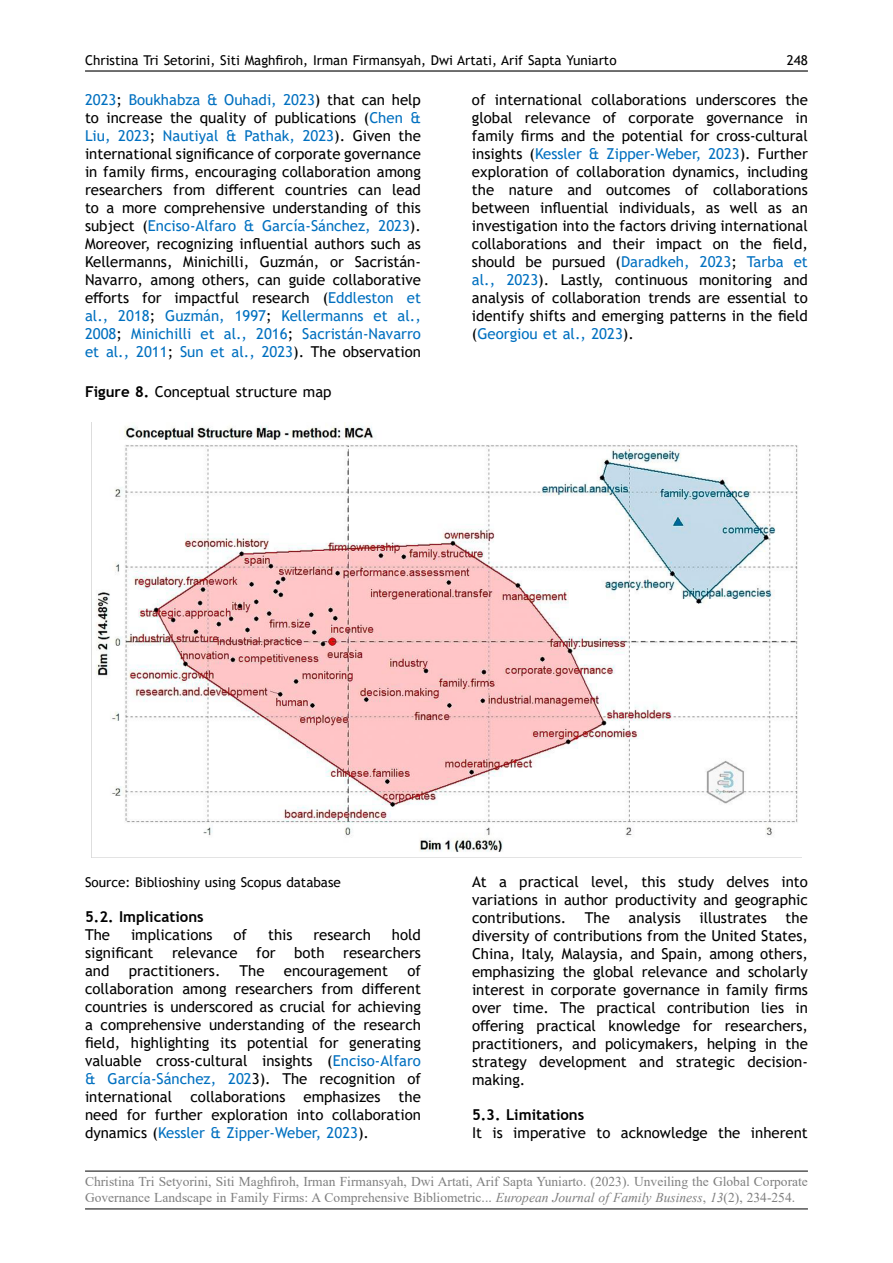
<style>
.page{position:relative;width:893px;height:1263px;background:#fff}
.page>*{position:absolute;margin:0;border:0;box-sizing:border-box;transform-origin:0 0}
.t1{font:15px/18px "Trebuchet MS";color:#000;text-align:justify}
.t2{font:700 15px "Trebuchet MS";color:#000}
.t3{font:13.5px/16.2px "Times New Roman";color:#7f7f7f}
.t4{font:13.5px "Trebuchet MS";color:#000}
.s1{color:#0070c0}
.s2{font-weight:700}
.s3{font-style:italic}
</style>
<div class="page">
<hr style="left:85px;top:70px;width:723px;height:2px;background:#000">
<hr style="left:85px;top:1208px;width:723px;height:1px;background:#000">
<hr style="left:85px;top:1171px;width:723px;height:1px;background:#000">
<img style="left:91px;top:423px;width:711px;height:435px">
<p class="t4" style="left:85px;top:52px;width:533px">Christina Tri Setorini, Siti Maghfiroh, Irman Firmansyah, Dwi Artati, Arif Sapta Yuniarto</p>
<p class="t4" style="left:787px;top:52px;width:23px">248</p>
<p class="t1" style="left:85px;top:90px;width:337px"><span class="s1">2023</span>; <span class="s1">Boukhabza &amp; Ouhadi, 2023</span>) that can help to increase the quality of publications (<span class="s1">Chen &amp; Liu, 2023</span>; <span class="s1">Nautiyal &amp; Pathak, 2023</span>). Given the international significance of corporate governance in family firms, encouraging collaboration among researchers from different countries can lead to a more comprehensive understanding of this subject (<span class="s1">Enciso-Alfaro &amp; García-Sánchez, 2023</span>).<br>Moreover, recognizing influential authors such as Kellermanns, Minichilli, Guzmán, or Sacristán-Navarro, among others, can guide collaborative efforts for impactful research (<span class="s1">Eddleston et al., 2018</span>; <span class="s1">Guzmán, 1997</span>; <span class="s1">Kellermanns et al., 2008</span>; <span class="s1">Minichilli et al., 2016</span>; <span class="s1">Sacristán-Navarro et al., 2011</span>; <span class="s1">Sun et al., 2023</span>). The observation</p>
<p class="t1" style="left:472px;top:90px;width:337px">of international collaborations underscores the global relevance of corporate governance in family firms and the potential for cross-cultural insights (<span class="s1">Kessler &amp; Zipper-Weber, 2023</span>). Further exploration of collaboration dynamics, including the nature and outcomes of collaborations between influential individuals, as well as an investigation into the factors driving international collaborations and their impact on the field, should be pursued (<span class="s1">Daradkeh, 2023</span>; <span class="s1">Tarba et al., 2023</span>). Lastly, continuous monitoring and analysis of collaboration trends are essential to identify shifts and emerging patterns in the field (<span class="s1">Georgiou et al., 2023</span>).</p>
<p class="t1" style="left:85px;top:383px;width:248px"><span class="s2">Figure 8.</span> Conceptual structure map</p>
<p class="t4" style="left:85px;top:874px;width:257px">Source: Biblioshiny using Scopus database</p>
<p class="t2" style="left:85px;top:907px;width:120px">5.2. Implications</p>
<p class="t1" style="left:85px;top:926px;width:27px">The</p>
<p class="t1" style="left:131px;top:926px;width:83px">implications</p>
<p class="t1" style="left:234px;top:926px;width:15px">of</p>
<p class="t1" style="left:268px;top:926px;width:26px">this</p>
<p class="t1" style="left:313px;top:926px;width:59px">research</p>
<p class="t1" style="left:85px;top:926px;width:337px;text-indent:307px">hold significant relevance for both researchers and</p>
<p class="t1" style="left:85px;top:962px;width:337px;text-indent:322px">of collaboration among researchers from different countries is underscored as crucial for achieving a comprehensive understanding of the research field, highlighting its potential for generating valuable cross-cultural insights (<span class="s1">Enciso-Alfaro &amp; García-Sánchez, 202</span>3). The recognition of international collaborations emphasizes the need for further exploration into collaboration dynamics (<span class="s1">Kessler &amp; Zipper-Weber, 2023</span>).</p>
<p class="t1" style="left:129px;top:962px;width:93px">practitioners.</p>
<p class="t1" style="left:239px;top:962px;width:27px">The</p>
<p class="t1" style="left:284px;top:962px;width:106px">encouragement</p>
<p class="t1" style="left:472px;top:873px;width:337px">At a practical level, this study delves into variations in author productivity and geographic contributions. The</p>
<p class="t1" style="left:472px;top:909px;width:337px;text-indent:314px">the diversity of contributions from the United States, China, Italy, Malaysia, and Spain, among others, emphasizing the global relevance and scholarly interest in corporate governance in family firms over time. The practical contribution lies in offering practical knowledge for researchers, practitioners, and policymakers, helping in the strategy development and strategic decision&shy;making.</p>
<p class="t2" style="left:472px;top:1105px;width:114px">5.3. Limitations</p>
<p class="t1" style="left:472px;top:1124px;width:337px">It is imperative to acknowledge the inherent</p>
<p class="t1" style="left:629px;top:909px;width:54px">analysis</p>
<p class="t1" style="left:700px;top:909px;width:69px">illustrates</p>
<p class="t3" style="left:85px;top:1173px;width:724px">Christina Tri Setyorini, Siti Maghfiroh, Irman Firmansyah, Dwi Artati, Arif Sapta Yuniarto. (2023). Unveiling the Global Corporate<br>Governance Landscape in Family Firms: A Comprehensive Bibliometric... <span class="s3">European Journal of Family Business</span>, <span class="s3">13</span>(2), 234-254.</p>
</div>
